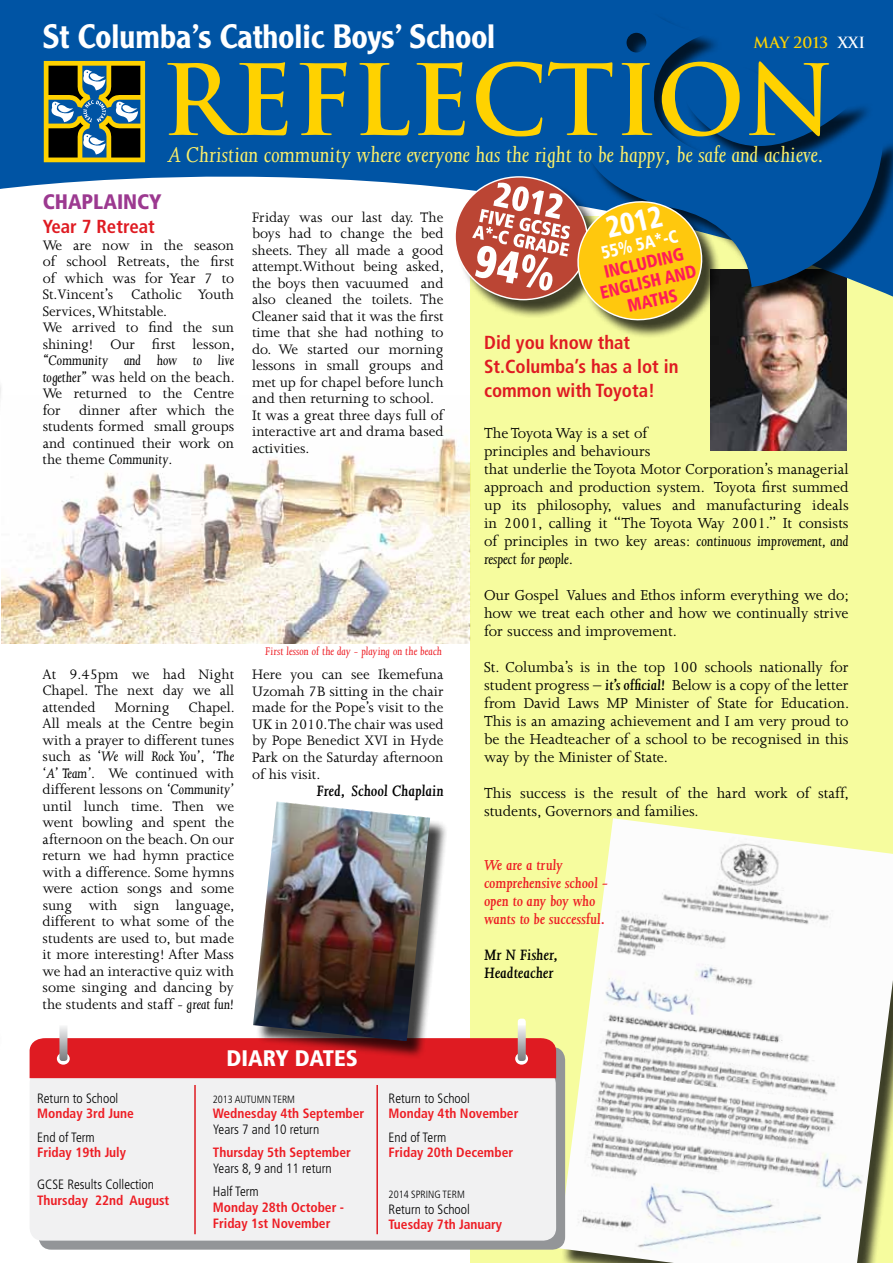
<style>
.page{position:relative;width:893px;height:1263px;background:#fff}
.page>*{position:absolute;margin:0;border:0;box-sizing:border-box;transform-origin:0 0}
.t1{font:500 33px "Clearface Gothic LH";color:#fff}
.t2{font:900 condensed 30px "Frutiger";color:#fff;scale:.92 1}
.t3{font:italic 24.45px "Joanna";color:#fcf069}
.t4{font:900 condensed 22.5px "Frutiger";color:#fff}
.t5{font:900 condensed 21px "Frutiger";color:#9c3990}
.t6{font:700 condensed 18.9px/24px "Frutiger";color:#df1b22}
.t7{font:900 condensed 17.85px/19.2px "Frutiger";color:#ff1c58;text-align:center;scale:.92 1}
.t8{font:900 condensed 17.85px "Frutiger";color:#fff;scale:.92 1}
.t9{font:italic 600 17.25px/18px "Joanna";color:#000}
.t10{font:16.5px/18px "Joanna";color:#000}
.t11{font:italic 600 16.5px/18px "Joanna";color:#ed1d24}
.t12{font:15.75px/16.5px "Joanna";color:#000;text-align:justify}
.t13{font:700 15px "Trajan";color:#ffd200}
.t14{font:700 condensed 13.5px/15.8px "Frutiger";color:#ed1d24}
.t15{font:300 condensed 13.5px/23.2px "Frutiger";color:#000}
.t16{font:italic 12.75px "Joanna";color:#ed1d24}
.t17{font:300 condensed 10.5px "Frutiger";color:#000}
.s1{color:#fff}
.s2{font-style:italic}
.s3{font-weight:600;font-style:italic}
</style>
<div class="page">
<img style="left:2px;top:395px;width:469px;height:248px">
<div style="left:471px;top:216px;width:422px;height:1047px;background:#f6fc9e"></div>
<img style="left:711px;top:326px;width:136px;height:124px">
<svg style="left:0;top:0;width:893px;height:189px;background:#115fa9"></svg>
<div style="left:584px;top:11px;width:309px;height:294px;background:#000;opacity:.75"></div>
<svg style="left:541px;top:0;width:343px;height:287px;background:#00519d"></svg>
<svg style="left:44px;top:61px;width:101px;height:101px;background:#6b703f"></svg>
<svg style="left:167px;top:61px;width:283px;height:75px;background:#4f7b70"></svg>
<div style="left:580px;top:203px;width:141px;height:136px;background:#000;opacity:.75"></div>
<img style="left:558px;top:818px;width:335px;height:445px">
<div style="left:39px;top:1047px;width:526px;height:203px;background:#939598;border-radius:13px"></div>
<div style="left:30px;top:1070px;width:526px;height:170px;background:#f1f1f2;border-radius:13px"></div>
<svg style="left:30px;top:1019px;width:526px;height:59px"></svg>
<hr style="left:194px;top:1085px;width:2px;height:149px;background:#df1b22">
<hr style="left:376px;top:1085px;width:2px;height:149px;background:#df1b22">
<div style="left:255px;top:804px;width:193px;height:255px;background:#000;opacity:.75"></div>
<img style="left:253px;top:801px;width:177px;height:240px">
<hr style="left:0;top:360px;width:3px;height:245px;background:#000;opacity:.75">
<svg style="left:450px;top:38px;width:408px;height:288px;background:#577379"></svg>
<h1 class="t1" style="left:42px;top:16px;width:454px">St Columba’s Catholic Boys’ School</h1>
<p class="t13" style="left:753px;top:33px;width:113px">MAY 2013 <span class="s1">XXi</span></p>
<h3 class="t3" style="left:168px;top:141px;width:657px">A Christian community where everyone has the right to be happy, be safe and achieve.</h3>
<h3 class="t5" style="left:43px;top:189px;width:120px">CHAPLAINCY</h3>
<p class="t6" style="left:43px;top:215px;width:114px">Year 7 Retreat</p>
<p class="t12" style="left:43px;top:237px;width:194px;text-align:left">We are now in the season of school Retreats, the first of which was for Year 7 to<br>St.Vincent’s Catholic Youth<br>Services,Whitstable.<br>We arrived to find the sun shining! Our first lesson,</p>
<p class="t12" style="left:43px;top:352px;width:194px"><span class="s2">“Community and how to live together”</span> was held on the beach.<br>We returned to the Centre for dinner after which the students formed small groups and continued their work on the theme <span class="s2">Community</span>.</p>
<p class="t12" style="left:252px;top:209px;width:194px;text-align:left">Friday was our last day. The boys had to change the bed sheets. They all made a good attempt.Without being asked, the boys then vacuumed and also cleaned the toilets. The<br>Cleaner said that it was the first time that she had nothing to do. We started our morning lessons in small groups and met up for chapel before lunch and then returning to school.<br>It was a great three days full of interactive art and drama based activities.</p>
<p class="t12" style="left:43px;top:666px;width:194px">At 9.45pm we had Night Chapel. The next day we all attended Morning Chapel.<br>All meals at the Centre begin with a prayer to different tunes such as ‘<span class="s2">We will Rock You’</span>, <span class="s2">‘The ‘A’ Team’</span>. We continued with different lessons on <span class="s2">‘Community’ </span>until lunch time. Then we went bowling and spent the afternoon on the beach.On our return we had hymn practice with a difference. Some hymns were action songs and some sung with sign language, different to what some of the students are used to, but made it more interesting! After Mass we had an interactive quiz with some singing and dancing by the students and staff - <span class="s2">great fun!</span></p>
<p class="t16" style="left:265px;top:644px;width:179px">First lesson of the day - playing on the beach</p>
<p class="t12" style="left:252px;top:667px;width:193px">Here you can see Ikemefuna Uzomah 7B sitting in the chair made for the Pope’s visit to the UK in 2010.The chair was used by Pope Benedict XVI in Hyde Park on the Saturday afternoon of his visit.</p>
<p class="t9" style="left:317px;top:782px;width:129px">Fred, School Chaplain</p>
<h3 class="t4" style="left:226px;top:1044px;width:133px">DIARY DATES</h3>
<h2 class="t2" style="left:602px;top:210px;width:64px;rotate:-13deg">2012</h2>
<p class="t8" style="left:599px;top:243px;width:86px;rotate:-13deg">55% 5A*-C</p>
<p class="t7" style="left:594px;top:265px;width:26px;rotate:-13deg">Including<br>English</p>
<p class="t7" style="left:625px;top:297px;width:27px;rotate:-13deg">Maths</p>
<p class="t6" style="left:484px;top:330px;width:196px">Did you know that<br>St.Columba’s has a lot in common with Toyota!</p>
<p class="t10" style="left:484px;top:424px;width:366px">The Toyota Way is a set of<br>principles and behaviours<br>that underlie the Toyota Motor Corporation’s managerial approach and production system. Toyota first summed up its philosophy, values and manufacturing ideals in 2001, calling it “The Toyota Way 2001.” It consists of principles in two key areas: <span class="s2">continuous improvement, and respect for people.</span></p>
<p class="t10" style="left:484px;top:586px;width:367px;text-align:justify">Our Gospel Values and Ethos inform everything we do; how we treat each other and how we continually strive for success and improvement.</p>
<p class="t10" style="left:484px;top:658px;width:367px;text-align:justify">St. Columba’s is in the top 100 schools nationally for student progress – <span class="s3">it’s official!</span> Below is a copy of the letter from David Laws MP Minister of State for Education.<br>This is an amazing achievement and I am very proud to be the Headteacher of a school to be recognised in this way by the Minister of State.</p>
<p class="t10" style="left:484px;top:784px;width:367px">This success is the result of the hard work of staff, students, Governors and families.</p>
<p class="t11" style="left:484px;top:856px;width:126px">We are a truly comprehensive school - open to any boy who wants to be successful.</p>
<p class="t9" style="left:484px;top:945px;width:75px">Mr N Fisher,<br>Headteacher</p>
<p class="t15" style="left:37px;top:1086px;width:83px">Return to School</p>
<p class="t14" style="left:37px;top:1106px;width:98px">Monday 3rd June</p>
<p class="t15" style="left:37px;top:1125px;width:59px">End of Term</p>
<p class="t14" style="left:37px;top:1145px;width:90px">Friday 19th July</p>
<p class="t15" style="left:37px;top:1173px;width:119px">GCSE Results Collection</p>
<p class="t14" style="left:37px;top:1192px;width:134px">Thursday 22nd August</p>
<p class="t17" style="left:213px;top:1093px;width:35px">2013 Autumn</p>
<p class="t17" style="left:273px;top:1093px;width:11px">Term</p>
<p class="t14" style="left:213px;top:1106px;width:153px">Wednesday 4th September</p>
<p class="t15" style="left:213px;top:1118px;width:108px">Years 7 and 10 return</p>
<p class="t14" style="left:213px;top:1145px;width:140px">Thursday 5th September</p>
<p class="t15" style="left:213px;top:1157px;width:120px">Years 8, 9 and 11 return<br>Half Term</p>
<p class="t14" style="left:213px;top:1199px;width:133px">Monday 28th October -<br>Friday 1st November</p>
<p class="t15" style="left:389px;top:1086px;width:83px">Return to School</p>
<p class="t14" style="left:389px;top:1106px;width:131px">Monday 4th November</p>
<p class="t15" style="left:389px;top:1125px;width:59px">End of Term</p>
<p class="t14" style="left:389px;top:1145px;width:126px">Friday 20th December</p>
<p class="t17" style="left:389px;top:1188px;width:65px">2014 SPRING Term</p>
<p class="t15" style="left:389px;top:1197px;width:83px">Return to School</p>
<p class="t14" style="left:389px;top:1217px;width:115px">Tuesday 7th January</p>
</div>
